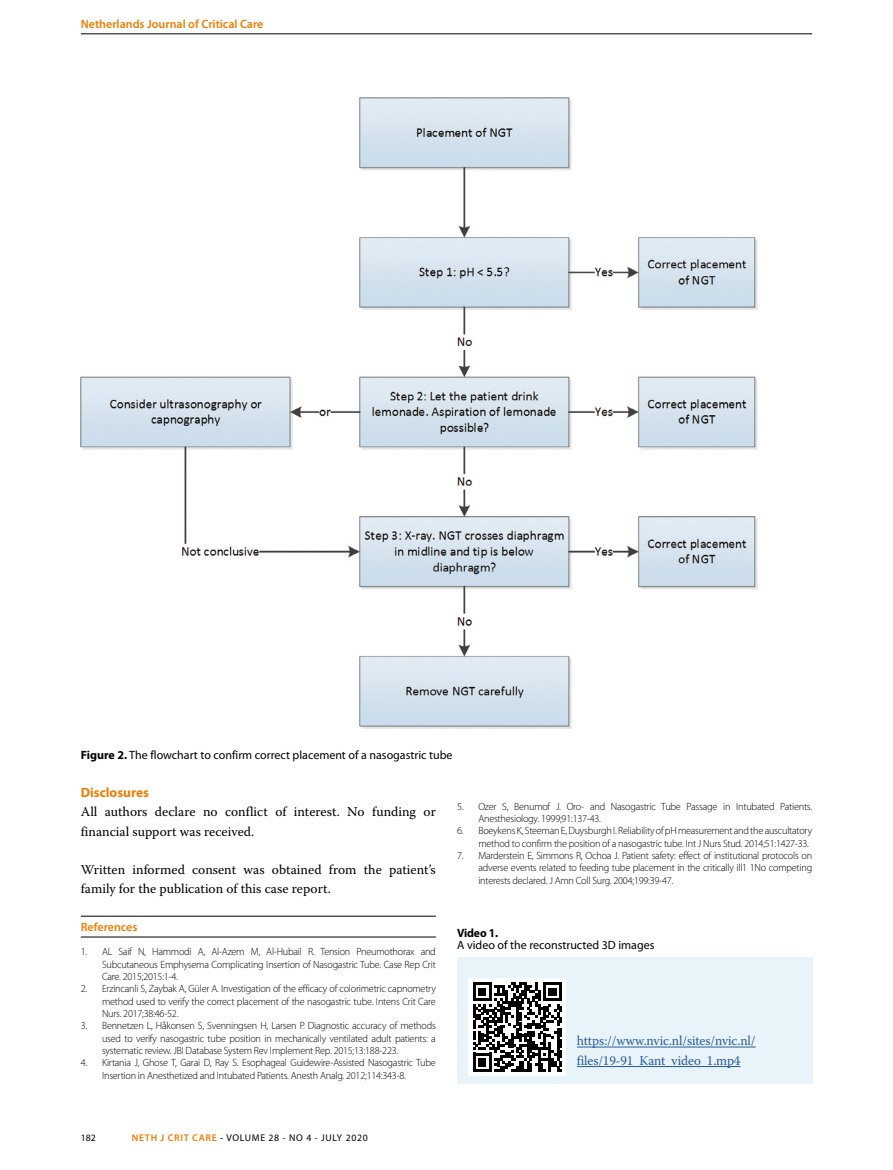
<style>
.page{position:relative;width:893px;height:1170px;background:#fff}
.page>*{position:absolute;margin:0;border:0;box-sizing:border-box;transform-origin:0 0}
.t1{font:13.5px/19px "Warnock Pro";color:#000}
.t2{font:13.5px/19.5px "Warnock Pro";letter-spacing:-.01em;color:#275b9b}
.t3{font:700 13.5px "Myriad Pro";color:#ef7d00}
.t4{font:12px "Myriad Pro";color:#000}
.t5{font:600 12px "Myriad Pro";color:#ef7d00}
.t6{font:700 12px "Myriad Pro";letter-spacing:-.01em;color:#000}
.t7{font:300 10.5px/12.3px "Myriad Pro";letter-spacing:-.02em;color:#000;text-align:justify}
.t8{font:9.75px "Myriad Pro";letter-spacing:.07em;color:#000}
.s1{font-weight:700}
.s2{font-weight:600;color:#ef7d00}
</style>
<div class="page">
<hr style="left:81px;top:34px;width:731px;height:1px;background:#000">
<hr style="left:81px;top:936px;width:355px;height:1px;background:#000">
<hr style="left:81px;top:915px;width:355px;height:1px;background:#000">
<div style="left:457px;top:957px;width:355px;height:127px;background:#e9f3fa"></div>
<hr style="left:577px;top:1046px;width:179px;height:1px;background:#275b9b">
<hr style="left:577px;top:1066px;width:163px;height:1px;background:#275b9b">
<div style="left:469px;top:978px;width:97px;height:97px;background:#fff"></div>
<svg style="left:473px;top:982px;width:89px;height:89px"></svg>
<img style="left:81px;top:98px;width:677px;height:630px">
<p class="t5" style="left:81px;top:17px;width:184px">Netherlands Journal of Critical Care</p>
<p class="t4" style="left:81px;top:747px;width:373px"><span class="s1">Figure 2.</span> The flowchart to confirm correct placement of a nasogastric tube</p>
<p class="t3" style="left:81px;top:784px;width:70px">Disclosures</p>
<p class="t1" style="left:81px;top:802px;width:357px">All authors declare no conflict of interest. No funding or financial support was received.</p>
<p class="t1" style="left:81px;top:859px;width:357px">Written informed consent was obtained from the patient’s family for the publication of this case report.</p>
<p class="t5" style="left:81px;top:919px;width:58px">References</p>
<p class="t7" style="left:102px;top:945px;width:335px;text-indent:-21px">1. AL Saif N, Hammodi A, Al-Azem M, Al-Hubail R. Tension Pneumothorax and Subcutaneous Emphysema Complicating Insertion of Nasogastric Tube. Case Rep Crit Care. 2015;2015:1-4.</p>
<p class="t7" style="left:102px;top:982px;width:335px;text-indent:-21px">2. Erzincanli S, Zaybak A, Güler A. Investigation of the efficacy of colorimetric capnometry method used to verify the correct placement of the nasogastric tube. Intens Crit Care Nurs. 2017;38:46-52.</p>
<p class="t7" style="left:102px;top:1019px;width:335px;text-indent:-21px">3. Bennetzen L, Håkonsen S, Svenningsen H, Larsen P. Diagnostic accuracy of methods used to verify nasogastric tube position in mechanically ventilated adult patients: a systematic review. JBI Database System Rev Implement Rep. 2015;13:188-223.</p>
<p class="t7" style="left:102px;top:1056px;width:335px;text-indent:-21px">4. Kirtania J, Ghose T, Garai D, Ray S. Esophageal Guidewire-Assisted Nasogastric Tube<br>Insertion in Anesthetized and Intubated Patients. Anesth Analg. 2012;114:343-8.</p>
<p class="t8" style="left:81px;top:1131px;width:17px">182</p>
<p class="t8" style="left:132px;top:1131px;width:237px"><span class="s2">NETH J CRIT CARE</span> - VOLUME 28 - NO 4 - JULY 2020</p>
<p class="t7" style="left:478px;top:800px;width:335px;text-indent:-21px">5. Ozer S, Benumof J. Oro- and Nasogastric Tube Passage in Intubated Patients.<br>Anesthesiology. 1999;91:137-43.</p>
<p class="t7" style="left:478px;top:824px;width:335px;text-indent:-21px">6. Boeykens K, Steeman E, Duysburgh I. Reliability of pH measurement and the auscultatory method to confirm the position of a nasogastric tube. Int J Nurs Stud. 2014;51:1427-33.</p>
<p class="t7" style="left:478px;top:849px;width:335px;text-indent:-21px">7. Marderstein E, Simmons R, Ochoa J. Patient safety: effect of institutional protocols on adverse events related to feeding tube placement in the critically ill1 1No competing interests declared. J Amn Coll Surg. 2004;199:39-47.</p>
<p class="t6" style="left:457px;top:925px;width:43px">Video 1.</p>
<p class="t4" style="left:457px;top:937px;width:199px">A video of the reconstructed 3D images</p>
<p class="t2" style="left:577px;top:1030px;width:180px">https://www.nvic.nl/sites/nvic.nl/ files/19-91_Kant_video_1.mp4</p>
</div>
